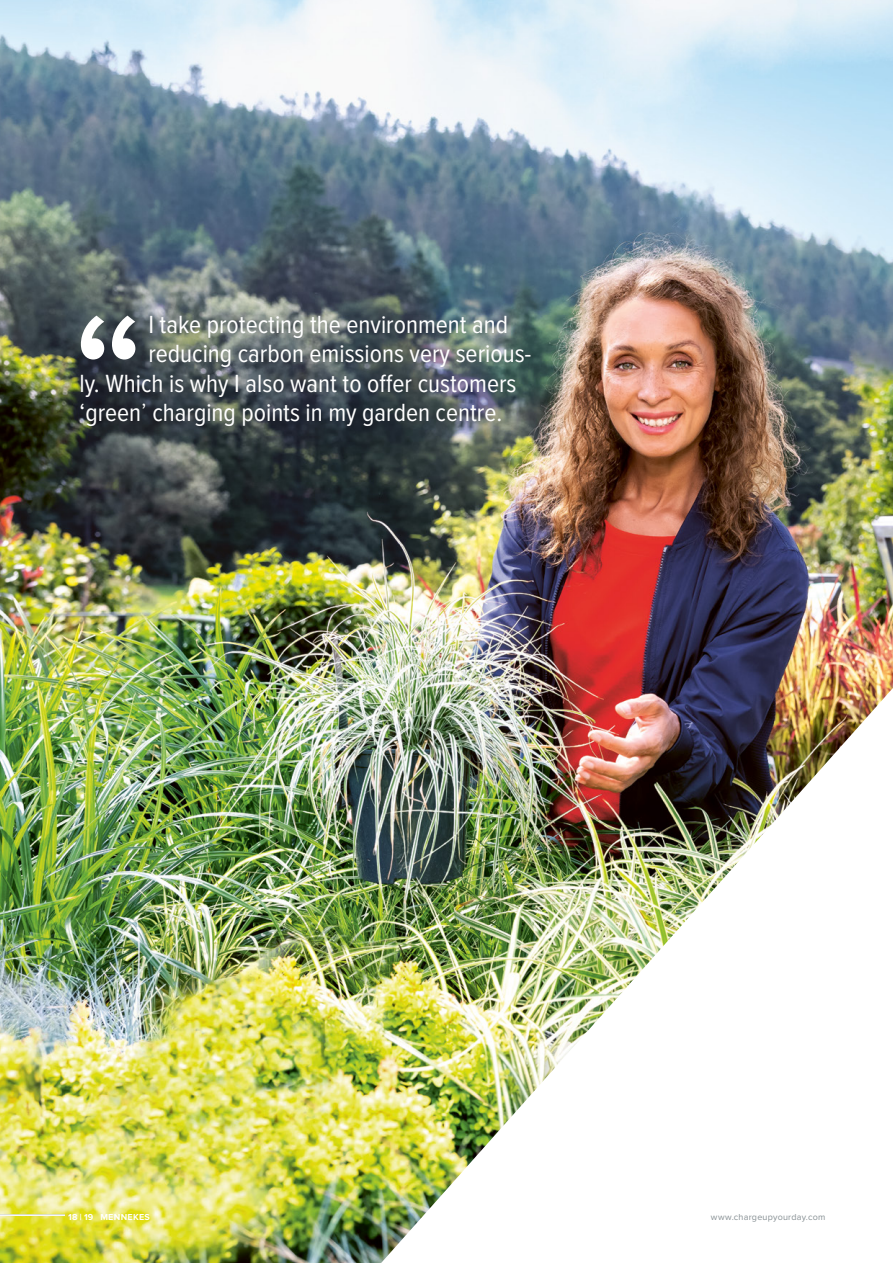
<style>
.page{position:relative;width:893px;height:1263px;background:#fff}
.page>*{position:absolute;margin:0;border:0;box-sizing:border-box;transform-origin:0 0}
.t1{font:500 180px "Proxima Nova";color:#fff}
.t2{font:25.8px "Proxima Nova Cond";color:#fff}
.t3{font:9px "Proxima Nova";letter-spacing:.025em;color:#868f93}
.t4{font:700 9px "Proxima Nova";letter-spacing:.03em;color:#fff}
.s1{font-family:"Proxima Nova";font-weight:300}
</style>
<div class="page">
<img style="left:0;top:0;width:893px;height:1263px">
<hr style="left:0;top:1214px;width:65px;height:2px;background:#fff">
<div style="left:74px;top:308px;width:463px;height:125px;background:#000;opacity:.2"></div>
<h1 class="t1" style="left:72px;top:274px;width:75px">“</h1>
<p class="t2" style="left:148px;top:310px;width:361px">I take protecting the environment and</p>
<p class="t2" style="left:148px;top:339px;width:385px">reducing carbon emissions very serious-</p>
<p class="t2" style="left:79px;top:369px;width:439px">ly. Which is why I also want to offer customers</p>
<p class="t2" style="left:79px;top:398px;width:424px">‘green<span class="s1">’</span> charging points in my garden centre.</p>
<p class="t4" style="left:68px;top:1212px;width:83px">18 | 19 MENNEKES</p>
<p class="t3" style="left:711px;top:1212px;width:116px">www.chargeupyourday.com</p>
</div>
